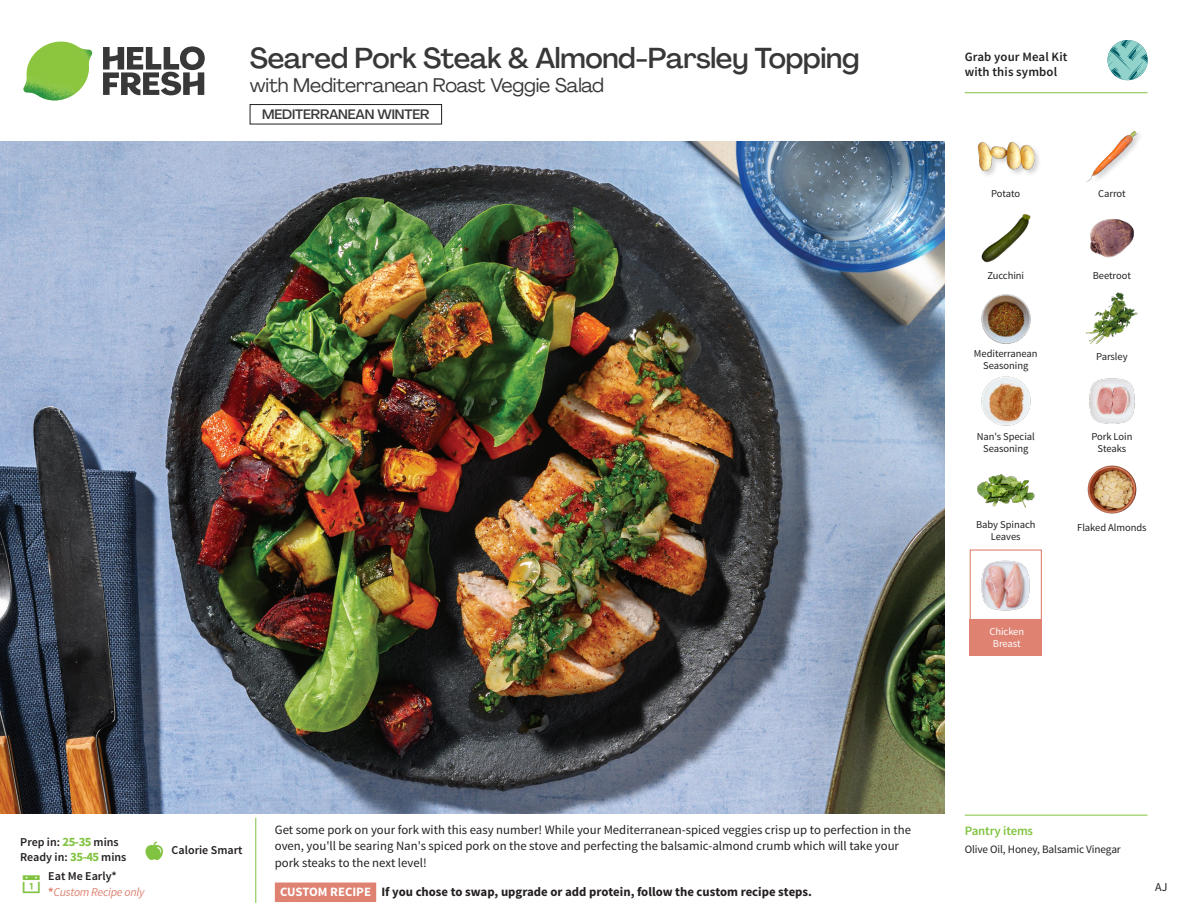
<style>
.page{position:relative;width:1188px;height:918px;background:#fff}
.page>*{position:absolute;margin:0;border:0;box-sizing:border-box;transform-origin:0 0}
._15_Titel_UK{font:500 28.5px "Agrandir";letter-spacing:-.01em;color:#383839}
._15_Titel_UK-2{font:19.5px "Agrandir";letter-spacing:-.01em;color:#383839}
.t1{font:500 13.5px "Agrandir";letter-spacing:-.01em;color:#383839}
.Step_6_Text_AU{font:12.75px/16.5px "Source Sans Pro";color:#231f20}
.Step_6_Text_AU-2{font:700 12.75px "Source Sans Pro";color:#231f20}
.t2{font:600 12.75px/15px "Source Sans Pro";letter-spacing:.01em;color:#231f20}
._04_Headers_Front{font:600 12.75px "Source Sans Pro";letter-spacing:-.01em;color:#81c340}
._04_Intro{font:600 12px "Source Sans Pro";color:#231f20}
._04_Intro-2{font:italic 12px "Source Sans Pro";letter-spacing:-.02em;color:#df8272}
.t3{font:12px "Source Sans Pro";color:#231f20}
._05_Pantry{font:11.25px "Source Sans Pro";letter-spacing:-.01em;color:#231f20}
._18_FRONT_ingredient{font:10.5px/12px "Source Sans Pro";letter-spacing:-.005em;color:#231f20;text-align:center}
._18_FRONT_ingredient-2{font:10.5px/12px "Source Sans Pro";letter-spacing:-.005em;color:#fff;text-align:center}
.s1{font-weight:700;font-size:12.75px;color:#81c340}
.s2{font-weight:700;font-style:normal}
.s3{color:#fff}
</style>
<div class="page">
<svg style="left:103px;top:46px;width:102px;height:49px"></svg>
<img style="left:23px;top:42px;width:69px;height:59px">
<svg style="left:255px;top:817px;width:122px;height:86px"></svg>
<img style="left:0;top:142px;width:945px;height:672px">
<div style="left:250px;top:104px;width:192px;height:20px;border:1px solid #231f20"></div>
<img style="left:1086px;top:292px;width:53px;height:52px">
<img style="left:1089px;top:378px;width:46px;height:46px">
<img style="left:981px;top:376px;width:50px;height:50px">
<img style="left:977px;top:474px;width:57px;height:34px">
<img style="left:981px;top:294px;width:50px;height:50px">
<img style="left:981px;top:214px;width:50px;height:49px">
<img style="left:1090px;top:219px;width:44px;height:39px">
<div style="left:977px;top:141px;width:65px;height:37px;background:#231f20;opacity:.2"></div>
<img style="left:977px;top:141px;width:57px;height:37px">
<img style="left:1086px;top:130px;width:54px;height:52px">
<img style="left:1087px;top:465px;width:50px;height:49px">
<div style="left:970px;top:549px;width:72px;height:73px;border:1px solid #df8272"></div>
<div style="left:970px;top:619px;width:72px;height:37px;background:#df8272"></div>
<img style="left:981px;top:560px;width:49px;height:51px">
<hr style="left:965px;top:815px;width:183px;height:1px;background:#81c340">
<svg style="left:1091px;top:40px;width:57px;height:54px"></svg>
<hr style="left:965px;top:92px;width:183px;height:1px;background:#81c340">
<p class="_15_Titel_UK" style="left:250px;top:40px;width:611px">Seared Pork Steak &amp; Almond-Parsley Topping</p>
<p class="_15_Titel_UK-2" style="left:250px;top:73px;width:356px">with Mediterranean Roast Veggie Salad</p>
<p class="t1" style="left:262px;top:106px;width:169px">MEDITERRANEAN WINTER</p>
<p class="t2" style="left:965px;top:50px;width:104px">Grab your Meal Kit with this symbol</p>
<p class="_18_FRONT_ingredient" style="left:991px;top:188px;width:31px">Potato</p>
<p class="_18_FRONT_ingredient" style="left:1098px;top:188px;width:29px">Carrot</p>
<p class="_18_FRONT_ingredient" style="left:987px;top:270px;width:38px">Zucchini</p>
<p class="_18_FRONT_ingredient" style="left:1093px;top:270px;width:40px">Beetroot</p>
<p class="_18_FRONT_ingredient" style="left:974px;top:348px;width:65px">Mediterranean</p>
<p class="_18_FRONT_ingredient" style="left:1096px;top:351px;width:33px">Parsley</p>
<p class="_18_FRONT_ingredient" style="left:983px;top:360px;width:47px">Seasoning</p>
<p class="_18_FRONT_ingredient" style="left:977px;top:430px;width:60px">Nan's Special<br>Seasoning</p>
<p class="_18_FRONT_ingredient" style="left:1091px;top:430px;width:42px">Pork Loin<br>Steaks</p>
<p class="_18_FRONT_ingredient" style="left:976px;top:519px;width:61px">Baby Spinach</p>
<p class="_18_FRONT_ingredient" style="left:1077px;top:522px;width:71px">Flaked Almonds</p>
<p class="_18_FRONT_ingredient" style="left:991px;top:531px;width:31px">Leaves</p>
<p class="_18_FRONT_ingredient-2" style="left:989px;top:626px;width:36px">Chicken<br>Breast</p>
<p class="_04_Intro" style="left:20px;top:835px;width:100px">Prep in: <span class="s1">25-35</span> mins</p>
<p class="_04_Intro" style="left:20px;top:850px;width:108px">Ready in: <span class="s1">35-45</span> mins</p>
<p class="_04_Intro" style="left:48px;top:869px;width:70px">Eat Me Early*</p>
<p class="_04_Intro-2" style="left:48px;top:885px;width:98px"><span class="s2">*</span>Custom Recipe only</p>
<p class="_04_Intro" style="left:172px;top:843px;width:72px">Calorie Smart</p>
<p class="Step_6_Text_AU" style="left:275px;top:822px;width:638px">Get some pork on your fork with this easy number! While your Mediterranean-spiced veggies crisp up to perfection in the oven, you'll be searing Nan's spiced pork on the stove and perfecting the balsamic-almond crumb which will take your pork steaks to the next level!</p>
<p class="Step_6_Text_AU-2" style="left:280px;top:884px;width:533px"><span class="s3">CUSTOM RECIPE</span> If you chose to swap, upgrade or add protein, follow the custom recipe steps.</p>
<p class="_04_Headers_Front" style="left:965px;top:822px;width:70px">Pantry items</p>
<p class="_05_Pantry" style="left:965px;top:842px;width:158px">Olive Oil, Honey, Balsamic Vinegar</p>
<p class="t3" style="left:1155px;top:879px;width:14px">AJ</p>
</div>
